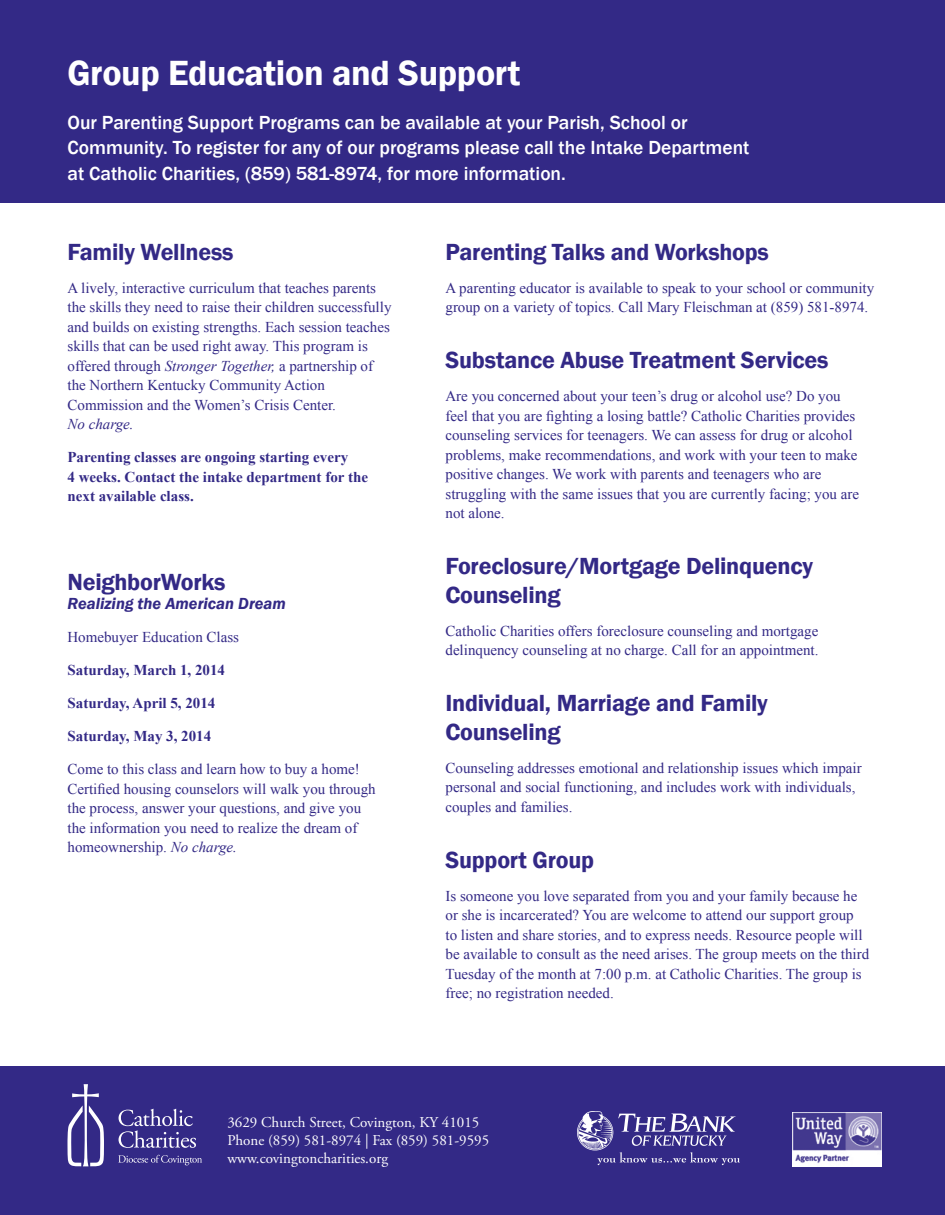
<style>
.page{position:relative;width:945px;height:1215px;background:#fff}
.page>*{position:absolute;margin:0;border:0;box-sizing:border-box;transform-origin:0 0}
.t1{font:600 36px "Franklin Gothic";letter-spacing:-.01em;color:#fff}
.t2{font:600 24px/28.8px "Franklin Gothic";letter-spacing:-.01em;color:#332986}
.t3{font:500 19.5px/25.5px "Franklin Gothic";color:#fff}
.t4{font:italic 600 16.5px "Franklin Gothic";color:#332986}
.t5{font:15px/19.5px "Times New Roman";color:#332986}
.t6{font:700 15px/19.5px "Times New Roman";color:#332986}
.t7{font:15px/18px "Adobe Garamond Pro";color:#fff}
.t8{font:italic 15px "Times New Roman";color:#332986}
.s1{font-style:italic}
</style>
<div class="page">
<div style="left:0;top:0;width:945px;height:202px;background:#332986"></div>
<div style="left:0;top:1066px;width:945px;height:149px;background:#332986"></div>
<svg style="left:68px;top:1084px;width:36px;height:82px"></svg>
<svg style="left:119px;top:1109px;width:77px;height:39px"></svg>
<svg style="left:118px;top:1155px;width:84px;height:10px"></svg>
<img style="left:578px;top:1112px;width:161px;height:54px">
<img style="left:793px;top:1112px;width:88px;height:54px">
<h1 class="t1" style="left:68px;top:51px;width:454px">Group Education and Support</h1>
<h3 class="t3" style="left:68px;top:109px;width:684px">Our Parenting Support Programs can be available at your Parish, School or<br>Community. To register for any of our programs please call the Intake Department at Catholic Charities, (859) 581-8974, for more information.</h3>
<h2 class="t2" style="left:68px;top:238px;width:168px">Family Wellness</h2>
<p class="t5" style="left:68px;top:278px;width:326px">A lively, interactive curriculum that teaches parents the skills they need to raise their children successfully and builds on existing strengths. Each session teaches skills that can be used right away. This program is offered through <span class="s1">Stronger Together,</span> a partnership of the Northern Kentucky Community Action Commission and the Women’s Crisis Center.</p>
<p class="t8" style="left:68px;top:414px;width:68px">No charge.</p>
<p class="t6" style="left:68px;top:447px;width:302px">Parenting classes are ongoing starting every<br>4 weeks. Contact the intake department for the next available class.</p>
<h2 class="t2" style="left:68px;top:567px;width:160px">NeighborWorks</h2>
<p class="t4" style="left:68px;top:593px;width:220px">Realizing the American Dream</p>
<p class="t5" style="left:68px;top:627px;width:173px">Homebuyer Education Class</p>
<p class="t6" style="left:68px;top:660px;width:159px">Saturday, March 1, 2014</p>
<p class="t6" style="left:68px;top:693px;width:149px">Saturday, April 5, 2014</p>
<p class="t6" style="left:68px;top:726px;width:145px">Saturday, May 3, 2014</p>
<p class="t5" style="left:68px;top:759px;width:310px">Come to this class and learn how to buy a home!<br>Certified housing counselors will walk you through the process, answer your questions, and give you the information you need to realize the dream of homeownership. <span class="s1">No charge.</span></p>
<h2 class="t2" style="left:446px;top:238px;width:325px">Parenting Talks and Workshops</h2>
<p class="t5" style="left:446px;top:278px;width:430px">A parenting educator is available to speak to your school or community group on a variety of topics. Call Mary Fleischman at (859) 581-8974.</p>
<h2 class="t2" style="left:446px;top:346px;width:385px">Substance Abuse Treatment Services</h2>
<p class="t5" style="left:446px;top:386px;width:415px">Are you concerned about your teen’s drug or alcohol use? Do you feel that you are fighting a losing battle? Catholic Charities provides counseling services for teenagers. We can assess for drug or alcohol problems, make recommendations, and work with your teen to make positive changes. We work with parents and teenagers who are struggling with the same issues that you are currently facing; you are not alone.</p>
<h2 class="t2" style="left:446px;top:552px;width:369px">Foreclosure/Mortgage Delinquency<br>Counseling</h2>
<p class="t5" style="left:446px;top:621px;width:374px">Catholic Charities offers foreclosure counseling and mortgage delinquency counseling at no charge. Call for an appointment.</p>
<h2 class="t2" style="left:446px;top:689px;width:324px">Individual, Marriage and Family<br>Counseling</h2>
<p class="t5" style="left:446px;top:758px;width:418px">Counseling addresses emotional and relationship issues which impair personal and social functioning, and includes work with individuals, couples and families.</p>
<h2 class="t2" style="left:446px;top:845px;width:150px">Support Group</h2>
<p class="t5" style="left:446px;top:886px;width:425px">Is someone you love separated from you and your family because he or she is incarcerated? You are welcome to attend our support group<br>to listen and share stories, and to express needs. Resource people will be available to consult as the need arises. The group meets on the third Tuesday of the month at 7:00 p.m. at Catholic Charities. The group is free; no registration needed.</p>
<p class="t7" style="left:227px;top:1114px;width:263px">3629 Church Street, Covington, KY 41015<br>Phone (859) 581-8974 | Fax (859) 581-9595 www.covingtoncharities.org</p>
</div>
